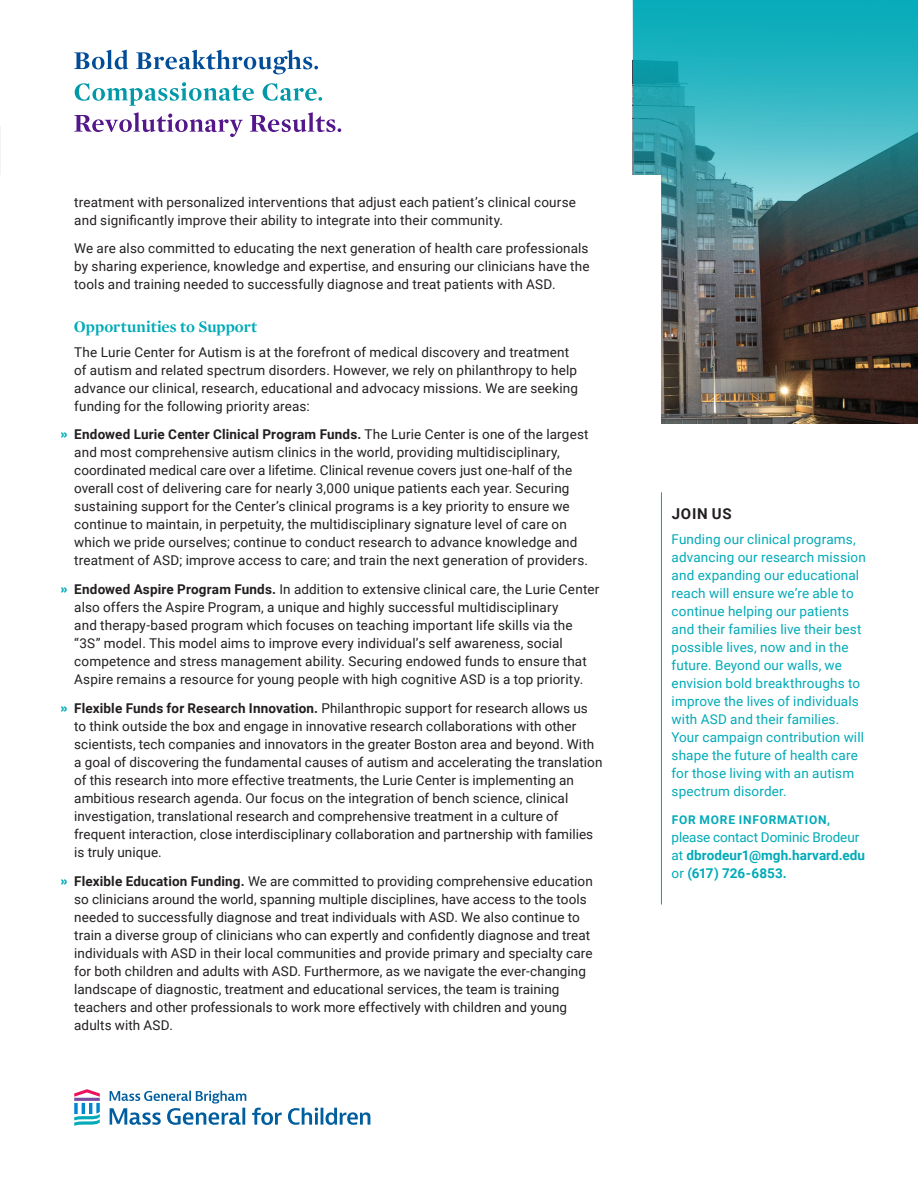
<style>
.page{position:relative;width:918px;height:1188px;background:#fff}
.page>*{position:absolute;margin:0;border:0;box-sizing:border-box;transform-origin:0 0}
.header_green{font:700 16.5px "Mercury Display";color:#00aab8}
.t1{font:700 15px "Roboto";letter-spacing:.045em;color:#231f20}
.body{font:13.5px/18px "Roboto";letter-spacing:.01em;color:#231f20}
.t2{font:13.5px/18px "Roboto";letter-spacing:.01em;color:#00aab8}
.t3{font:700 13.5px/18px "Roboto";letter-spacing:.005em;color:#00aab8}
.t4{font:700 12px "Roboto";letter-spacing:.07em;color:#00aab8}
.s1{font-family:"Helvetica Neue";font-weight:800;font-size:15px;color:#00aab8}
.s2{font-weight:700}
.s3{font-weight:400}
</style>
<div class="page">
<img style="left:0;top:125px;width:1px;height:298px">
<img style="left:661px;top:262px;width:257px;height:161px">
<svg style="left:633px;top:0;width:285px;height:262px;background:#359ba5"></svg>
<div style="left:0;top:175px;width:661px;height:679px;background:#fff"></div>
<hr style="left:661px;top:492px;width:1px;height:412px;background:#00aab8">
<svg style="left:252px;top:1108px;width:30px;height:17px"></svg>
<svg style="left:288px;top:1108px;width:82px;height:17px"></svg>
<svg style="left:110px;top:1091px;width:136px;height:34px"></svg>
<svg style="left:74px;top:1089px;width:26px;height:37px"></svg>
<svg style="left:74px;top:50px;width:54px;height:19px"></svg>
<svg style="left:136px;top:50px;width:182px;height:24px"></svg>
<svg style="left:75px;top:82px;width:179px;height:24px"></svg>
<svg style="left:263px;top:83px;width:59px;height:18px"></svg>
<svg style="left:74px;top:112px;width:169px;height:25px"></svg>
<svg style="left:250px;top:112px;width:91px;height:20px"></svg>
<p class="body" style="left:74px;top:192px;width:503px">treatment with personalized interventions that adjust each patient’s clinical course and significantly improve their ability to integrate into their community.</p>
<p class="body" style="left:74px;top:239px;width:517px;text-align:justify">We are also committed to educating the next generation of health care professionals by sharing experience, knowledge and expertise, and ensuring our clinicians have the tools and training needed to successfully diagnose and treat patients with ASD.</p>
<p class="header_green" style="left:74px;top:317px;width:185px">Opportunities to Support</p>
<p class="body" style="left:74px;top:342px;width:505px">The Lurie Center for Autism is at the forefront of medical discovery and treatment of autism and related spectrum disorders. However, we rely on philanthropy to help advance our clinical, research, educational and advocacy missions. We are seeking funding for the following priority areas:</p>
<p class="body" style="left:74px;top:425px;width:516px;text-indent:-14px"><span class="s1">»</span> <span class="s2">Endowed Lurie Center Clinical Program Funds.</span> The Lurie Center is one of the largest and most comprehensive autism clinics in the world, providing multidisciplinary, coordinated medical care over a lifetime. Clinical revenue covers just one-half of the overall cost of delivering care for nearly 3,000 unique patients each year. Securing sustaining support for the Center’s clinical programs is a key priority to ensure we continue to maintain, in perpetuity, the multidisciplinary signature level of care on which we pride ourselves; continue to conduct research to advance knowledge and treatment of ASD; improve access to care; and train the next generation of providers.</p>
<p class="body" style="left:74px;top:580px;width:527px;text-indent:-14px"><span class="s1">»</span> <span class="s2">Endowed Aspire Program Funds.</span> In addition to extensive clinical care, the Lurie Center also offers the Aspire Program, a unique and highly successful multidisciplinary<br>and therapy-based program which focuses on teaching important life skills via the “3S” model. This model aims to improve every individual’s self awareness, social competence and stress management ability. Securing endowed funds to ensure that Aspire remains a resource for young people with high cognitive ASD is a top priority.</p>
<p class="body" style="left:74px;top:699px;width:530px;text-indent:-14px"><span class="s1">»</span> <span class="s2">Flexible Funds for Research Innovation.</span> Philanthropic support for research allows us to think outside the box and engage in innovative research collaborations with other scientists, tech companies and innovators in the greater Boston area and beyond. With a goal of discovering the fundamental causes of autism and accelerating the translation of this research into more effective treatments, the Lurie Center is implementing an ambitious research agenda. Our focus on the integration of bench science, clinical investigation, translational research and comprehensive treatment in a culture of frequent interaction, close interdisciplinary collaboration and partnership with families is truly unique.</p>
<p class="body" style="left:74px;top:871px;width:520px;text-indent:-14px"><span class="s1">»</span> <span class="s2">Flexible Education Funding.</span> We are committed to providing comprehensive education so clinicians around the world, spanning multiple disciplines, have access to the tools needed to successfully diagnose and treat individuals with ASD. We also continue to train a diverse group of clinicians who can expertly and confidently diagnose and treat individuals with ASD in their local communities and provide primary and specialty care for both children and adults with ASD. Furthermore, as we navigate the ever-changing landscape of diagnostic, treatment and educational services, the team is training teachers and other professionals to work more effectively with children and young adults with ASD.</p>
<p class="t1" style="left:672px;top:503px;width:61px">JOIN US</p>
<p class="t2" style="left:672px;top:529px;width:196px">Funding our clinical programs, advancing our research mission and expanding our educational reach will ensure we’re able to continue helping our patients and their families live their best possible lives, now and in the future. Beyond our walls, we envision bold breakthroughs to improve the lives of individuals with ASD and their families.<br>Your campaign contribution will shape the future of health care for those living with an autism spectrum disorder.</p>
<p class="t4" style="left:672px;top:812px;width:160px">FOR MORE INFORMATION,</p>
<p class="t3" style="left:672px;top:828px;width:195px"><span class="s3">please contact Dominic Brodeur at</span> dbrodeur1@mgh.harvard.edu <span class="s3">or</span> (617) 726-6853.</p>
</div>
